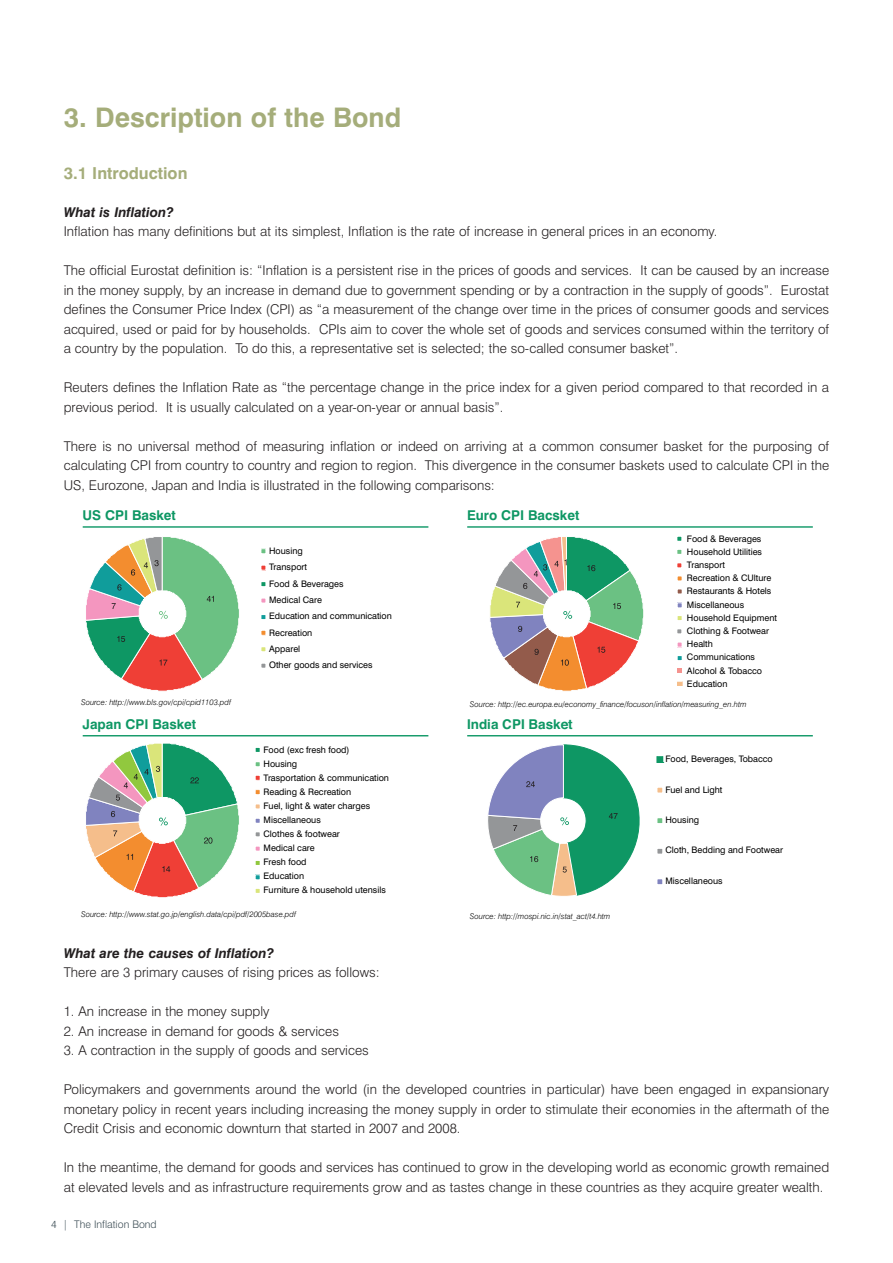
<style>
.page{position:relative;width:893px;height:1263px;background:#fff}
.page>*{position:absolute;margin:0;border:0;box-sizing:border-box;transform-origin:0 0}
.t1{font:700 27px "Swiss 721 BT";color:#a5ad7a}
.t2{font:700 16.5px "Swiss 721 BT";color:#a5ad7a}
.t3{font:300 13.5px/19.5px "Swiss 721 BT";color:#231f20;text-align:justify}
.t4{font:italic 700 13.5px "Swiss 721 BT";color:#231f20}
.t5{font:700 13.5px "Swiss 721 BT";color:#0e9764}
.t6{font:700 13.5px "Helvetica";color:#0e9764}
.t7{font:300 10.5px "Swiss 721 BT";color:#3b4c54}
.t8{font:9px/13.2px "Swiss 721 BT";color:#000}
.t9{font:italic 300 7.8px "Swiss 721 BT";color:#000}
</style>
<div class="page">
<hr style="left:83px;top:735px;width:345px;height:1px;background:#0d9765">
<hr style="left:467px;top:735px;width:346px;height:1px;background:#0d9765">
<hr style="left:83px;top:526px;width:345px;height:2px;background:#0d9765">
<hr style="left:467px;top:526px;width:346px;height:2px;background:#0d9765">
<svg style="left:86px;top:537px;width:153px;height:154px"></svg>
<svg style="left:261px;top:548px;width:5px;height:6px"></svg>
<svg style="left:261px;top:565px;width:5px;height:6px"></svg>
<svg style="left:261px;top:582px;width:5px;height:5px"></svg>
<svg style="left:261px;top:598px;width:5px;height:5px"></svg>
<svg style="left:261px;top:615px;width:5px;height:5px"></svg>
<svg style="left:261px;top:630px;width:5px;height:6px"></svg>
<svg style="left:261px;top:647px;width:5px;height:5px"></svg>
<svg style="left:261px;top:663px;width:5px;height:5px"></svg>
<svg style="left:490px;top:536px;width:154px;height:155px"></svg>
<svg style="left:86px;top:743px;width:153px;height:155px"></svg>
<svg style="left:255px;top:747px;width:5px;height:5px"></svg>
<svg style="left:255px;top:762px;width:5px;height:5px"></svg>
<svg style="left:255px;top:775px;width:5px;height:6px"></svg>
<svg style="left:255px;top:789px;width:5px;height:6px"></svg>
<svg style="left:255px;top:804px;width:5px;height:5px"></svg>
<svg style="left:255px;top:818px;width:5px;height:5px"></svg>
<svg style="left:255px;top:832px;width:5px;height:5px"></svg>
<svg style="left:255px;top:846px;width:5px;height:5px"></svg>
<svg style="left:255px;top:861px;width:5px;height:4px"></svg>
<svg style="left:255px;top:874px;width:5px;height:6px"></svg>
<svg style="left:255px;top:888px;width:5px;height:5px"></svg>
<svg style="left:488px;top:744px;width:152px;height:152px"></svg>
<div style="left:656px;top:756px;width:7px;height:7px;border:1px solid #0e9764"></div>
<svg style="left:657px;top:757px;width:7px;height:6px"></svg>
<svg style="left:657px;top:787px;width:6px;height:6px"></svg>
<svg style="left:657px;top:818px;width:6px;height:5px"></svg>
<svg style="left:657px;top:848px;width:6px;height:6px"></svg>
<svg style="left:657px;top:879px;width:6px;height:6px"></svg>
<svg style="left:678px;top:669px;width:4px;height:4px"></svg>
<svg style="left:677px;top:681px;width:6px;height:5px"></svg>
<svg style="left:677px;top:536px;width:5px;height:5px"></svg>
<svg style="left:677px;top:549px;width:5px;height:5px"></svg>
<svg style="left:677px;top:563px;width:5px;height:5px"></svg>
<svg style="left:677px;top:576px;width:5px;height:5px"></svg>
<svg style="left:677px;top:589px;width:5px;height:5px"></svg>
<svg style="left:677px;top:602px;width:5px;height:6px"></svg>
<svg style="left:677px;top:616px;width:5px;height:4px"></svg>
<svg style="left:677px;top:629px;width:5px;height:5px"></svg>
<svg style="left:677px;top:642px;width:5px;height:5px"></svg>
<svg style="left:677px;top:656px;width:5px;height:5px"></svg>
<h1 class="t1" style="left:64px;top:107px;width:339px">3. Description of the Bond</h1>
<p class="t2" style="left:64px;top:167px;width:125px">3.1 Introduction</p>
<p class="t4" style="left:64px;top:207px;width:111px">What is Inflation?</p>
<p class="t3" style="left:64px;top:223px;width:655px">Inflation has many definitions but at its simplest, Inflation is the rate of increase in general prices in an economy.</p>
<p class="t3" style="left:64px;top:262px;width:767px">The official Eurostat definition is: “Inflation is a persistent rise in the prices of goods and services. It can be caused by an increase in the money supply, by an increase in demand due to government spending or by a contraction in the supply of goods”. Eurostat defines the Consumer Price Index (CPI) as “a measurement of the change over time in the prices of consumer goods and services acquired, used or paid for by households. CPIs aim to cover the whole set of goods and services consumed within the territory of a country by the population. To do this, a representative set is selected; the so-called consumer basket”.</p>
<p class="t3" style="left:64px;top:379px;width:767px">Reuters defines the Inflation Rate as “the percentage change in the price index for a given period compared to that recorded in a previous period. It is usually calculated on a year-on-year or annual basis”.</p>
<p class="t3" style="left:64px;top:438px;width:767px">There is no universal method of measuring inflation or indeed on arriving at a common consumer basket for the purposing of calculating CPI from country to country and region to region. This divergence in the consumer baskets used to calculate CPI in the US, Eurozone, Japan and India is illustrated in the following comparisons:</p>
<p class="t5" style="left:83px;top:507px;width:95px">US CPI Basket</p>
<p class="t5" style="left:467px;top:507px;width:114px">Euro CPI Bacsket</p>
<p class="t8" style="left:269px;top:544px;width:124px;line-height:16.4px">Housing<br>Transport<br>Food &amp; Beverages<br>Medical Care<br>Education and communication<br>Recreation<br>Apparel<br>Other goods and services</p>
<p class="t8" style="left:687px;top:533px;width:92px">Food &amp; Beverages<br>Household Utilities<br>Transport<br>Recreation &amp; CUlture<br>Restaurants &amp; Hotels<br>Miscellaneous<br>Household Equipment<br>Clothing &amp; Footwear<br>Health<br>Communications<br>Alcohol &amp; Tobacco<br>Education</p>
<p class="t9" style="left:81px;top:699px;width:151px">Source: http://www.bls.gov/cpi/cpid1103.pdf</p>
<p class="t9" style="left:470px;top:701px;width:278px">Source: http://ec.europa.eu/economy_finance/focuson/inflation/measuring_en.htm</p>
<p class="t5" style="left:83px;top:716px;width:115px">Japan CPI Basket</p>
<p class="t6" style="left:467px;top:719px;width:107px">India CPI Basket</p>
<p class="t8" style="left:264px;top:743px;width:127px;line-height:14.1px">Food (exc fresh food)<br>Housing<br>Trasportation &amp; communication<br>Reading &amp; Recreation<br>Fuel, light &amp; water charges<br>Miscellaneous<br>Clothes &amp; footwear<br>Medical care<br>Fresh food<br>Education<br>Furniture &amp; household utensils</p>
<p class="t8" style="left:665px;top:754px;width:109px">Food, Beverages, Tobacco</p>
<p class="t8" style="left:665px;top:784px;width:59px">Fuel and Light</p>
<p class="t8" style="left:665px;top:814px;width:35px">Housing</p>
<p class="t8" style="left:665px;top:845px;width:119px">Cloth, Bedding and Footwear</p>
<p class="t8" style="left:665px;top:875px;width:59px">Miscellaneous</p>
<p class="t9" style="left:81px;top:911px;width:216px">Source: http://www.stat.go.jp/english.data/cpi/pdf/2005base.pdf</p>
<p class="t9" style="left:470px;top:913px;width:142px">Source: http://mospi.nic.in/stat_act/t4.htm</p>
<p class="t4" style="left:64px;top:948px;width:212px">What are the causes of Inflation?</p>
<p class="t3" style="left:64px;top:964px;width:317px">There are 3 primary causes of rising prices as follows:</p>
<p class="t3" style="left:64px;top:1003px;width:207px">1. An increase in the money supply</p>
<p class="t3" style="left:64px;top:1023px;width:277px">2. An increase in demand for goods &amp; services</p>
<p class="t3" style="left:64px;top:1042px;width:307px">3. A contraction in the supply of goods and services</p>
<p class="t3" style="left:64px;top:1081px;width:767px">Policymakers and governments around the world (in the developed countries in particular) have been engaged in expansionary monetary policy in recent years including increasing the money supply in order to stimulate their economies in the aftermath of the Credit Crisis and economic downturn that started in 2007 and 2008.</p>
<p class="t3" style="left:64px;top:1159px;width:767px">In the meantime, the demand for goods and services has continued to grow in the developing world as economic growth remained at elevated levels and as infrastructure requirements grow and as tastes change in these countries as they acquire greater wealth.</p>
<p class="t7" style="left:51px;top:1220px;width:107px">4 | The Inflation Bond</p>
</div>
